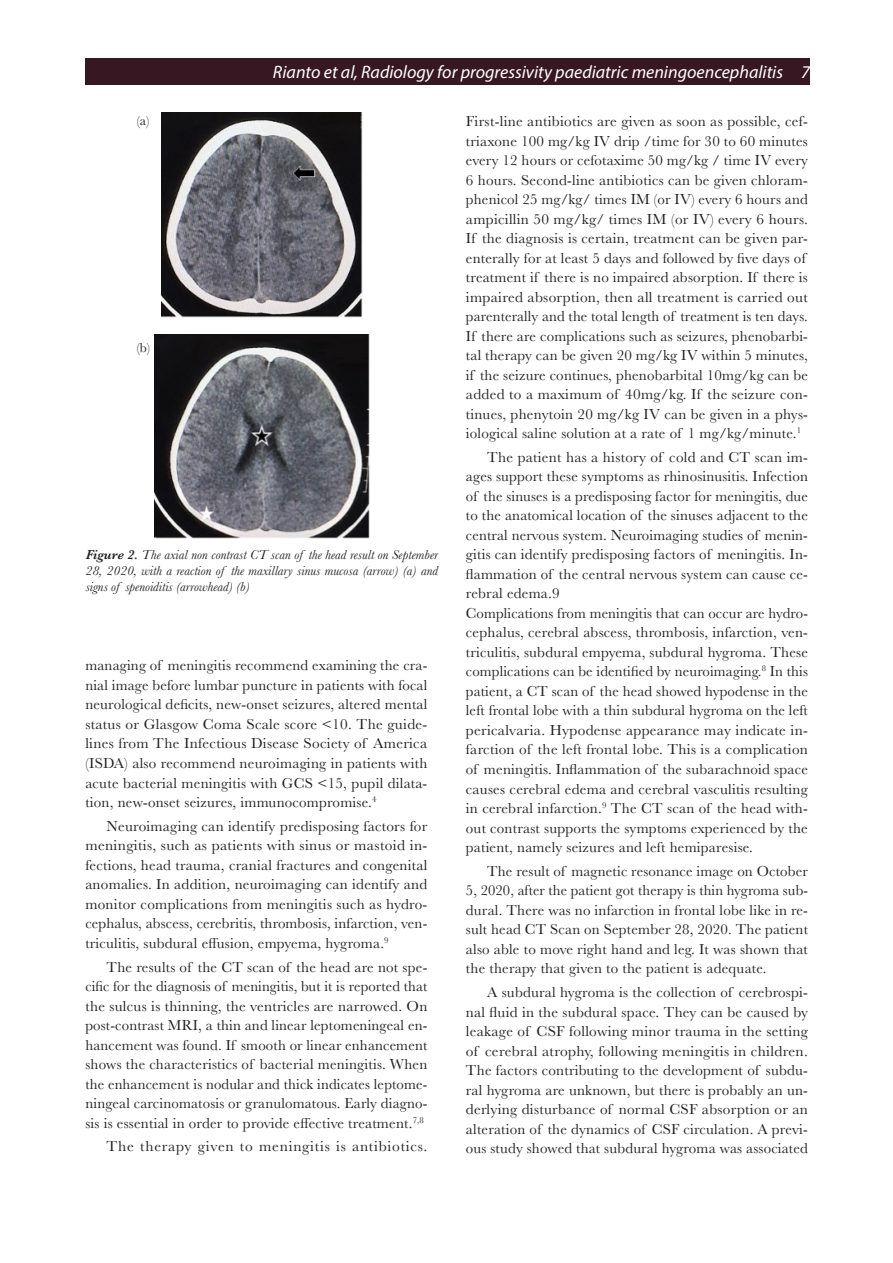
<style>
.page{position:relative;width:893px;height:1263px;background:#fff}
.page>*{position:absolute;margin:0;border:0;box-sizing:border-box;transform-origin:0 0}
.t1{font:italic 18px "Myriad Pro";color:#fff}
.t2{font:15px/19.5px "Baskerville";letter-spacing:.015em;color:#231f20;text-align:justify}
.t3{font:15px "Baskerville";letter-spacing:.05em;color:#231f20}
.t4{font:italic 13.5px/16.2px "Baskerville";color:#231f20;text-align:justify}
.t5{font:13.5px "Baskerville";color:#231f20}
.s1{font-weight:600}
</style>
<div class="page">
<div style="left:86px;top:58px;width:724px;height:27px;background:#371722"></div>
<img style="left:162px;top:113px;width:200px;height:204px">
<img style="left:154px;top:335px;width:216px;height:204px">
<p class="t1" style="left:273px;top:61px;width:539px">Rianto et al, Radiology for progressivity paediatric meningoencephalitis 7</p>
<p class="t5" style="left:137px;top:112px;width:14px">(a)</p>
<p class="t5" style="left:137px;top:339px;width:15px">(b)</p>
<p class="t4" style="left:86px;top:546px;width:354px"><span class="s1">Figure 2.</span> The axial non contrast CT scan of the head result on September 28, 2020, with a reaction of the maxillary sinus mucosa (arrow) (a) and signs of spenoiditis (arrowhead) (b)</p>
<p class="t2" style="left:85px;top:656px;width:344px">managing of meningitis recommend examining the cra&shy;nial image before lumbar puncture in patients with focal neurological deficits, new-onset seizures, altered mental status or Glasgow Coma Scale score &lt;10. The guide&shy;lines from The Infectious Disease Society of America (ISDA) also recommend neuroimaging in patients with acute bacterial meningitis with GCS &lt;15, pupil dilata&shy;tion, new-onset seizures, immunocompromise.<sup>4</sup></p>
<p class="t2" style="left:85px;top:816px;width:344px;text-indent:21px">Neuroimaging can identify predisposing factors for meningitis, such as patients with sinus or mastoid in&shy;fections, head trauma, cranial fractures and congenital anomalies. In addition, neuroimaging can identify and monitor complications from meningitis such as hydro&shy;cephalus, abscess, cerebritis, thrombosis, infarction, ven&shy;triculitis, subdural effusion, empyema, hygroma.<sup>9</sup></p>
<p class="t2" style="left:85px;top:957px;width:344px;text-indent:21px">The results of the CT scan of the head are not spe&shy;cific for the diagnosis of meningitis, but it is reported that the sulcus is thinning, the ventricles are narrowed. On post-contrast MRI, a thin and linear leptomeningeal en&shy;hancement was found. If smooth or linear enhancement shows the characteristics of bacterial meningitis. When the enhancement is nodular and thick indicates leptome&shy;ningeal carcinomatosis or granulomatous. Early diagno&shy;sis is essential in order to provide effective treatment.<sup>7,8</sup></p>
<p class="t3" style="left:107px;top:1137px;width:322px">The therapy given to meningitis is antibiotics.</p>
<p class="t2" style="left:466px;top:112px;width:344px;text-align:left">First-line antibiotics are given as soon as possible, cef&shy;triaxone 100 mg/kg IV drip /time for 30 to 60 minutes every 12 hours or cefotaxime 50 mg/kg / time IV every 6 hours. Second-line antibiotics can be given chloram&shy;phenicol 25 mg/kg/ times IM (or IV) every 6 hours and ampicillin 50 mg/kg/ times IM (or IV) every 6 hours.<br>If the diagnosis is certain, treatment can be given par&shy;enterally for at least 5 days and followed by five days of treatment if there is no impaired absorption. If there is impaired absorption, then all treatment is carried out parenterally and the total length of treatment is ten days.<br>If there are complications such as seizures, phenobarbi&shy;tal therapy can be given 20 mg/kg IV within 5 minutes, if the seizure continues, phenobarbital 10mg/kg can be added to a maximum of 40mg/kg. If the seizure con&shy;tinues, phenytoin 20 mg/kg IV can be given in a phys&shy;iological saline solution at a rate of 1 mg/kg/minute.<sup>1</sup></p>
<p class="t2" style="left:466px;top:448px;width:344px;text-align:left;text-indent:21px">The patient has a history of cold and CT scan im&shy;ages support these symptoms as rhinosinusitis. Infection of the sinuses is a predisposing factor for meningitis, due to the anatomical location of the sinuses adjacent to the central nervous system. Neuroimaging studies of menin&shy;gitis can identify predisposing factors of meningitis. In&shy;flammation of the central nervous system can cause ce&shy;rebral edema.9<br>Complications from meningitis that can occur are hydro&shy;cephalus, cerebral abscess, thrombosis, infarction, ven&shy;triculitis, subdural empyema, subdural hygroma. These complications can be identified by neuroimaging.<sup>8</sup> In this patient, a CT scan of the head showed hypodense in the left frontal lobe with a thin subdural hygroma on the left pericalvaria. Hypodense appearance may indicate in&shy;farction of the left frontal lobe. This is a complication of meningitis. Inflammation of the subarachnoid space causes cerebral edema and cerebral vasculitis resulting in cerebral infarction.<sup>9</sup> The CT scan of the head with&shy;out contrast supports the symptoms experienced by the patient, namely seizures and left hemiparesise.</p>
<p class="t2" style="left:466px;top:861px;width:344px;text-indent:21px">The result of magnetic resonance image on October 5, 2020, after the patient got therapy is thin hygroma sub&shy;dural. There was no infarction in frontal lobe like in re&shy;sult head CT Scan on September 28, 2020. The patient also able to move right hand and leg. It was shown that the therapy that given to the patient is adequate.</p>
<p class="t2" style="left:466px;top:983px;width:344px;text-indent:21px">A subdural hygroma is the collection of cerebrospi&shy;nal fluid in the subdural space. They can be caused by leakage of CSF following minor trauma in the setting of cerebral atrophy, following meningitis in children.<br>The factors contributing to the development of subdu&shy;ral hygroma are unknown, but there is probably an un&shy;derlying disturbance of normal CSF absorption or an alteration of the dynamics of CSF circulation. A previ&shy;ous study showed that subdural hygroma was associated</p>
</div>
